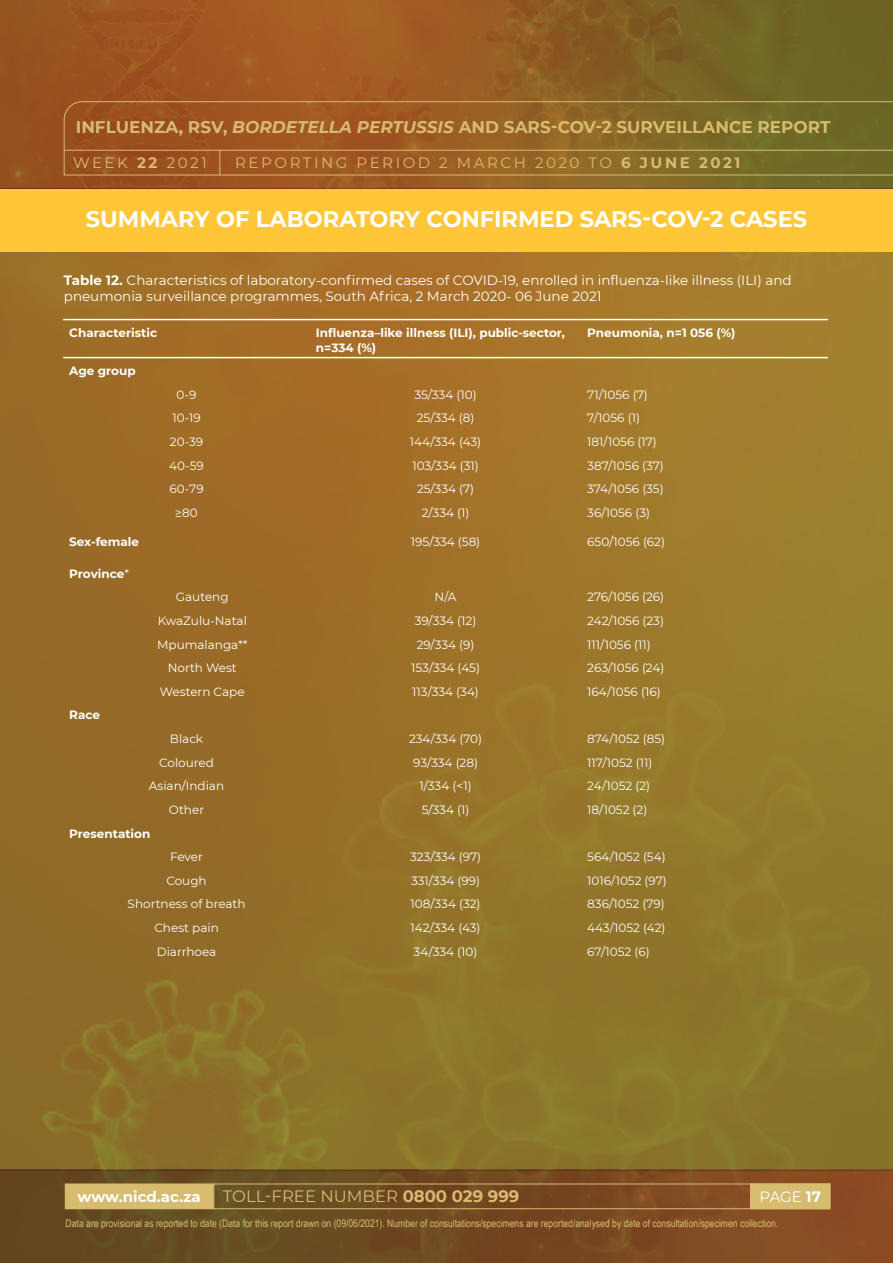
<style>
.page{position:relative;width:893px;height:1263px;background:#fff}
.page>*{position:absolute;margin:0;border:0;box-sizing:border-box;transform-origin:0 0}
.t1{font:700 22.5px "Montserrat";color:#fff}
.t2{font:700 16.8px "Montserrat";color:#d7bc70}
.t3{font:16.5px "Montserrat";color:#d7bc70}
.t4{font:15px "Montserrat";letter-spacing:.17em;color:#d7bc70}
.t5{font:700 15px "Montserrat";color:#fff}
.t6{font:15px "Montserrat";color:#fff}
.t7{font:13.5px/16.5px "Montserrat";color:#fff}
.No_Spacing{font:12px "Montserrat";color:#fff}
.No_Spacing-2{font:700 12px/14.4px "Montserrat";color:#fff}
.t8{font:10.5px "Arial Narrow";color:#d7bc70}
.s1{font-style:italic}
.s2{font-weight:700}
.s3{font-weight:400}
</style>
<div class="page">
<div style="left:0;top:252px;width:893px;height:918px;background:linear-gradient(to bottom,#a8742b,#887229)"></div>
<svg style="left:0;top:0;width:893px;height:189px;background:#8f5b22"></svg>
<img style="left:0;top:1170px;width:893px;height:93px">
<div style="left:213px;top:1183px;width:617px;height:26px;border:1px solid #d7bc70"></div>
<div style="left:751px;top:1184px;width:79px;height:25px;background:#d7bc70"></div>
<div style="left:750px;top:1183px;width:80px;height:26px;border:1px solid #d7bc70"></div>
<div style="left:65px;top:1184px;width:148px;height:25px;background:#d7bc70"></div>
<div style="left:65px;top:1183px;width:148px;height:26px;border:1px solid #d7bc70"></div>
<div style="left:0;top:190px;width:893px;height:62px;background:#ffc638"></div>
<hr style="left:63px;top:319px;width:247px;height:1px;background:#fff">
<hr style="left:310px;top:319px;width:271px;height:1px;background:#fff">
<hr style="left:581px;top:319px;width:247px;height:1px;background:#fff">
<hr style="left:63px;top:357px;width:247px;height:1px;background:#fff">
<hr style="left:310px;top:357px;width:271px;height:1px;background:#fff">
<hr style="left:581px;top:357px;width:247px;height:1px;background:#fff">
<svg style="left:63px;top:101px;width:830px;height:74px;background:#916125"></svg>
<p class="t2" style="left:76px;top:115px;width:756px">INFLUENZA, RSV, <span class="s1">BORDETELLA PERTUSSIS</span> AND SARS-COV-2 SURVEILLANCE REPORT</p>
<p class="t4" style="left:73px;top:152px;width:135px">WEEK <span class="s2">22</span> 2021</p>
<p class="t4" style="left:235px;top:152px;width:507px">REPORTING PERIOD 2 MARCH 2020 TO <span class="s2">6 JUNE 2021</span></p>
<p class="t1" style="left:86px;top:203px;width:723px">SUMMARY OF LABORATORY CONFIRMED SARS-COV-2 CASES</p>
<p class="t7" style="left:64px;top:271px;width:729px"><span class="s2">Table 12.</span> Characteristics of laboratory-confirmed cases of COVID-19, enrolled in influenza-like illness (ILI) and pneumonia surveillance programmes, South Africa, 2 March 2020- 06 June 2021</p>
<p class="No_Spacing-2" style="left:69px;top:325px;width:89px">Characteristic</p>
<p class="No_Spacing-2" style="left:316px;top:325px;width:251px">Influenza–like illness (ILI), public-sector, n=334 (%)</p>
<p class="No_Spacing-2" style="left:587px;top:325px;width:149px">Pneumonia, n=1 056 (%)</p>
<p class="No_Spacing-2" style="left:69px;top:363px;width:68px">Age group</p>
<p class="No_Spacing" style="left:177px;top:386px;width:21px">0-9</p>
<p class="No_Spacing" style="left:414px;top:386px;width:64px">35/334 (10)</p>
<p class="No_Spacing" style="left:587px;top:386px;width:62px">71/1056 (7)</p>
<p class="No_Spacing" style="left:172px;top:410px;width:30px">10-19</p>
<p class="No_Spacing" style="left:417px;top:410px;width:59px">25/334 (8)</p>
<p class="No_Spacing" style="left:587px;top:410px;width:54px">7/1056 (1)</p>
<p class="No_Spacing" style="left:170px;top:434px;width:35px">20-39</p>
<p class="No_Spacing" style="left:410px;top:434px;width:73px">144/334 (43)</p>
<p class="No_Spacing" style="left:587px;top:434px;width:71px">181/1056 (17)</p>
<p class="No_Spacing" style="left:169px;top:457px;width:36px">40-59</p>
<p class="No_Spacing" style="left:412px;top:457px;width:68px">103/334 (31)</p>
<p class="No_Spacing" style="left:587px;top:457px;width:78px">387/1056 (37)</p>
<p class="No_Spacing" style="left:169px;top:481px;width:36px">60-79</p>
<p class="No_Spacing" style="left:417px;top:481px;width:59px">25/334 (7)</p>
<p class="No_Spacing" style="left:587px;top:481px;width:78px">374/1056 (35)</p>
<p class="No_Spacing" style="left:175px;top:504px;width:24px">≥80</p>
<p class="No_Spacing" style="left:422px;top:504px;width:49px">2/334 (1)</p>
<p class="No_Spacing" style="left:587px;top:504px;width:64px">36/1056 (3)</p>
<p class="No_Spacing-2" style="left:69px;top:534px;width:71px">Sex-female</p>
<p class="No_Spacing" style="left:411px;top:533px;width:71px">195/334 (58)</p>
<p class="No_Spacing" style="left:587px;top:533px;width:79px">650/1056 (62)</p>
<p class="No_Spacing-2" style="left:69px;top:566px;width:61px">Province<span class="s3">*</span></p>
<p class="No_Spacing" style="left:176px;top:589px;width:54px">Gauteng</p>
<p class="No_Spacing" style="left:435px;top:589px;width:23px">N/A</p>
<p class="No_Spacing" style="left:587px;top:589px;width:78px">276/1056 (26)</p>
<p class="No_Spacing" style="left:158px;top:612px;width:91px">KwaZulu-Natal</p>
<p class="No_Spacing" style="left:415px;top:612px;width:63px">39/334 (12)</p>
<p class="No_Spacing" style="left:587px;top:612px;width:78px">242/1056 (23)</p>
<p class="No_Spacing" style="left:157px;top:636px;width:92px">Mpumalanga**</p>
<p class="No_Spacing" style="left:417px;top:636px;width:59px">29/334 (9)</p>
<p class="No_Spacing" style="left:587px;top:636px;width:65px">111/1056 (11)</p>
<p class="No_Spacing" style="left:168px;top:660px;width:71px">North West</p>
<p class="No_Spacing" style="left:411px;top:660px;width:70px">153/334 (45)</p>
<p class="No_Spacing" style="left:587px;top:660px;width:79px">263/1056 (24)</p>
<p class="No_Spacing" style="left:160px;top:683px;width:86px">Western Cape</p>
<p class="No_Spacing" style="left:412px;top:683px;width:68px">113/334 (34)</p>
<p class="No_Spacing" style="left:587px;top:683px;width:75px">164/1056 (16)</p>
<p class="No_Spacing-2" style="left:69px;top:707px;width:32px">Race</p>
<p class="No_Spacing" style="left:170px;top:731px;width:35px">Black</p>
<p class="No_Spacing" style="left:409px;top:731px;width:75px">234/334 (70)</p>
<p class="No_Spacing" style="left:587px;top:731px;width:79px">874/1052 (85)</p>
<p class="No_Spacing" style="left:159px;top:754px;width:56px">Coloured</p>
<p class="No_Spacing" style="left:413px;top:754px;width:66px">93/334 (28)</p>
<p class="No_Spacing" style="left:587px;top:754px;width:67px">117/1052 (11)</p>
<p class="No_Spacing" style="left:149px;top:778px;width:77px">Asian/Indian</p>
<p class="No_Spacing" style="left:420px;top:778px;width:54px">1/334 (&lt;1)</p>
<p class="No_Spacing" style="left:587px;top:778px;width:64px">24/1052 (2)</p>
<p class="No_Spacing" style="left:169px;top:801px;width:37px">Other</p>
<p class="No_Spacing" style="left:422px;top:801px;width:49px">5/334 (1)</p>
<p class="No_Spacing" style="left:587px;top:801px;width:62px">18/1052 (2)</p>
<p class="No_Spacing-2" style="left:69px;top:825px;width:83px">Presentation</p>
<p class="No_Spacing" style="left:170px;top:849px;width:34px">Fever</p>
<p class="No_Spacing" style="left:410px;top:849px;width:73px">323/334 (97)</p>
<p class="No_Spacing" style="left:587px;top:849px;width:80px">564/1052 (54)</p>
<p class="No_Spacing" style="left:166px;top:872px;width:42px">Cough</p>
<p class="No_Spacing" style="left:411px;top:872px;width:70px">331/334 (99)</p>
<p class="No_Spacing" style="left:587px;top:872px;width:81px">1016/1052 (97)</p>
<p class="No_Spacing" style="left:128px;top:896px;width:119px">Shortness of breath</p>
<p class="No_Spacing" style="left:411px;top:896px;width:71px">108/334 (32)</p>
<p class="No_Spacing" style="left:587px;top:896px;width:79px">836/1052 (79)</p>
<p class="No_Spacing" style="left:154px;top:919px;width:66px">Chest pain</p>
<p class="No_Spacing" style="left:411px;top:919px;width:71px">142/334 (43)</p>
<p class="No_Spacing" style="left:587px;top:919px;width:80px">443/1052 (42)</p>
<p class="No_Spacing" style="left:157px;top:943px;width:61px">Diarrhoea</p>
<p class="No_Spacing" style="left:414px;top:943px;width:65px">34/334 (10)</p>
<p class="No_Spacing" style="left:587px;top:943px;width:64px">67/1052 (6)</p>
<p class="t5" style="left:78px;top:1186px;width:125px">www.nicd.ac.za</p>
<p class="t3" style="left:223px;top:1184px;width:298px">TOLL-FREE NUMBER <span class="s2">0800 029 999</span></p>
<p class="t6" style="left:760px;top:1186px;width:63px">PAGE <span class="s2">17</span></p>
<p class="t8" style="left:66px;top:1215px;width:714px">Data are provisional as reported to date (Data for this report drawn on (09/06/2021). Number of consultations/specimens are reported/analysed by date of consultation/specimen collection.</p>
</div>
